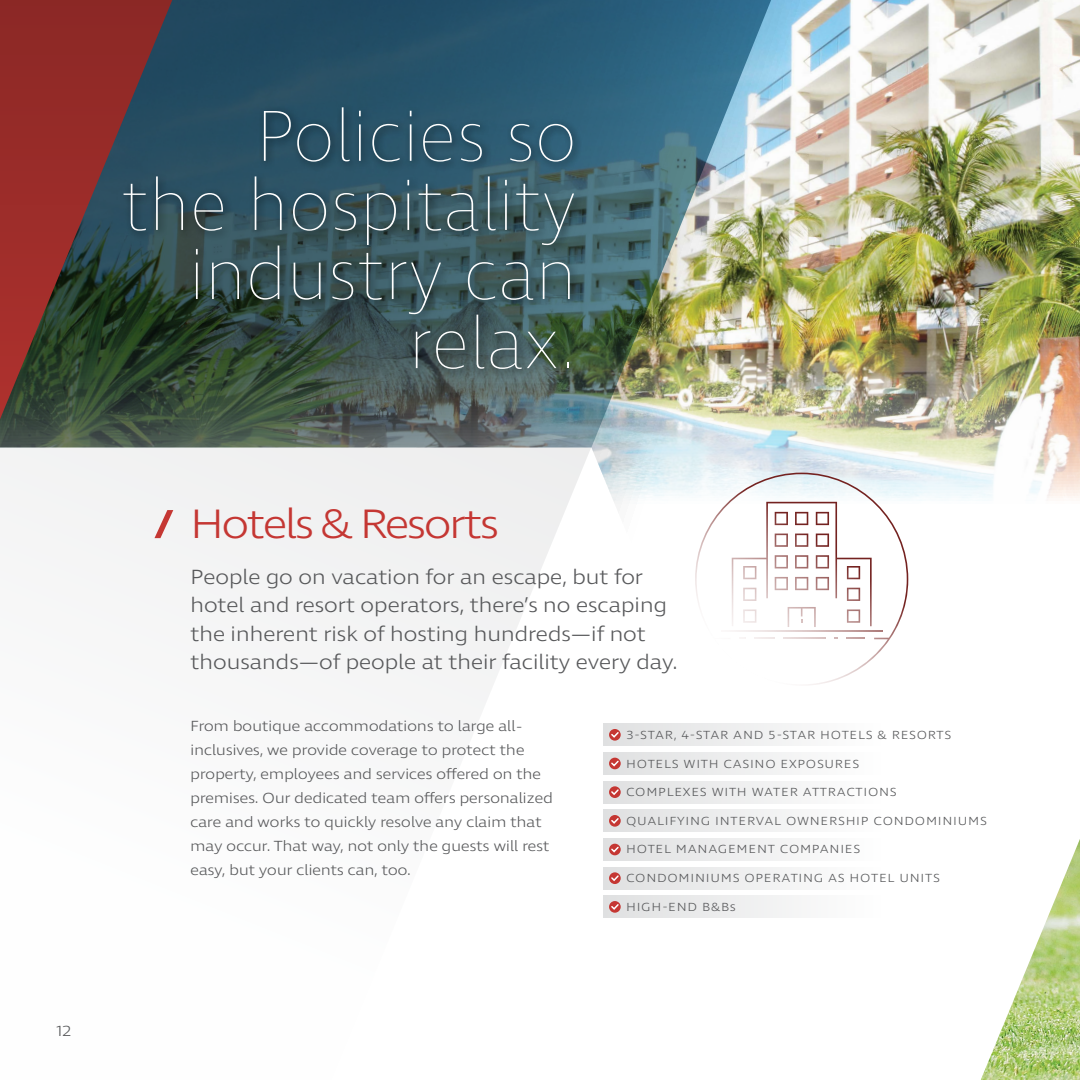
<style>
.page{position:relative;width:1080px;height:1080px;background:#fff}
.page>*{position:absolute;margin:0;border:0;box-sizing:border-box;transform-origin:0 0}
.t1{font:100 73.65px/69.2px "Ingra";color:#fff;text-align:right}
.t2{font:300 42px "Ingra Wd";letter-spacing:-.075em;color:#c53733}
.t3{font:300 21px/28.5px "Ingra Wd";letter-spacing:-.03em;color:#58595b}
.t4{font:300 15px/24px "Ingra Wd";letter-spacing:-.03em;color:#58595b}
.t5{font:300 12px "Ingra Wd";letter-spacing:.06em;color:#58595b}
</style>
<div class="page">
<svg style="left:386px;top:671px;width:232px;height:225px"></svg>
<img style="left:814px;top:0;width:266px;height:586px">
<div style="left:603px;top:724px;width:278px;height:22px;background:linear-gradient(to right,#dfe0e1,#fefefe)"></div>
<svg style="left:609px;top:729px;width:12px;height:12px"></svg>
<svg style="left:610px;top:731px;width:10px;height:8px"></svg>
<div style="left:603px;top:752px;width:278px;height:23px;background:linear-gradient(to right,#dfdedf,#feffff)"></div>
<svg style="left:609px;top:758px;width:12px;height:11px"></svg>
<svg style="left:610px;top:759px;width:10px;height:9px"></svg>
<div style="left:603px;top:781px;width:278px;height:22px;background:linear-gradient(to right,#dfe0e0,#fefefe)"></div>
<svg style="left:609px;top:786px;width:12px;height:12px"></svg>
<svg style="left:610px;top:788px;width:10px;height:8px"></svg>
<div style="left:603px;top:810px;width:278px;height:22px;background:linear-gradient(to right,#dfe0e1,#fefefe)"></div>
<svg style="left:609px;top:815px;width:12px;height:12px"></svg>
<svg style="left:610px;top:817px;width:10px;height:8px"></svg>
<div style="left:603px;top:838px;width:278px;height:23px;background:linear-gradient(to right,#dfdedf,#feffff)"></div>
<svg style="left:609px;top:844px;width:12px;height:11px"></svg>
<svg style="left:610px;top:845px;width:10px;height:9px"></svg>
<div style="left:603px;top:867px;width:278px;height:22px;background:linear-gradient(to right,#dfdfe0,#fefefe)"></div>
<svg style="left:609px;top:872px;width:12px;height:12px"></svg>
<svg style="left:610px;top:874px;width:10px;height:8px"></svg>
<div style="left:603px;top:896px;width:278px;height:22px;background:linear-gradient(to right,#dfe0e1,#fefefe)"></div>
<svg style="left:609px;top:901px;width:12px;height:12px"></svg>
<svg style="left:610px;top:903px;width:10px;height:8px"></svg>
<img style="left:0;top:0;width:814px;height:671px">
<div style="left:119px;top:102px;width:465px;height:278px;background:#000;opacity:.75"></div>
<svg style="left:695px;top:473px;width:213px;height:212px"></svg>
<svg style="left:0;top:0;width:172px;height:419px;background:#603733"></svg>
<img style="left:981px;top:839px;width:99px;height:241px">
<p class="t1" style="left:121px;top:105px;width:457px">Policies so<br>the hospitality industry can relax.</p>
<p class="t4" style="left:56px;top:1020px;width:16px">12</p>
<p class="t2" style="left:190px;top:498px;width:311px">Hotels &amp; Resorts</p>
<p class="t3" style="left:190px;top:564px;width:489px">People go on vacation for an escape, but for hotel and resort operators, there’s no escaping the inherent risk of hosting hundreds—if not thousands—of people at their facility every day.</p>
<p class="t4" style="left:190px;top:715px;width:364px">From boutique accommodations to large all&shy;inclusives, we provide coverage to protect the property, employees and services offered on the premises. Our dedicated team offers personalized care and works to quickly resolve any claim that may occur. That way, not only the guests will rest easy, but your clients can, too.</p>
<p class="t5" style="left:626px;top:727px;width:327px">3-STAR, 4-STAR AND 5-STAR HOTELS &amp; RESORTS</p>
<p class="t5" style="left:626px;top:756px;width:235px">HOTELS WITH CASINO EXPOSURES</p>
<p class="t5" style="left:626px;top:785px;width:272px">COMPLEXES WITH WATER ATTRACTIONS</p>
<p class="t5" style="left:626px;top:813px;width:362px">QUALIFYING INTERVAL OWNERSHIP CONDOMINIUMS</p>
<p class="t5" style="left:626px;top:842px;width:236px">HOTEL MANAGEMENT COMPANIES</p>
<p class="t5" style="left:626px;top:871px;width:315px">CONDOMINIUMS OPERATING AS HOTEL UNITS</p>
<p class="t5" style="left:626px;top:899px;width:111px">HIGH-END B&amp;Bs</p>
</div>
